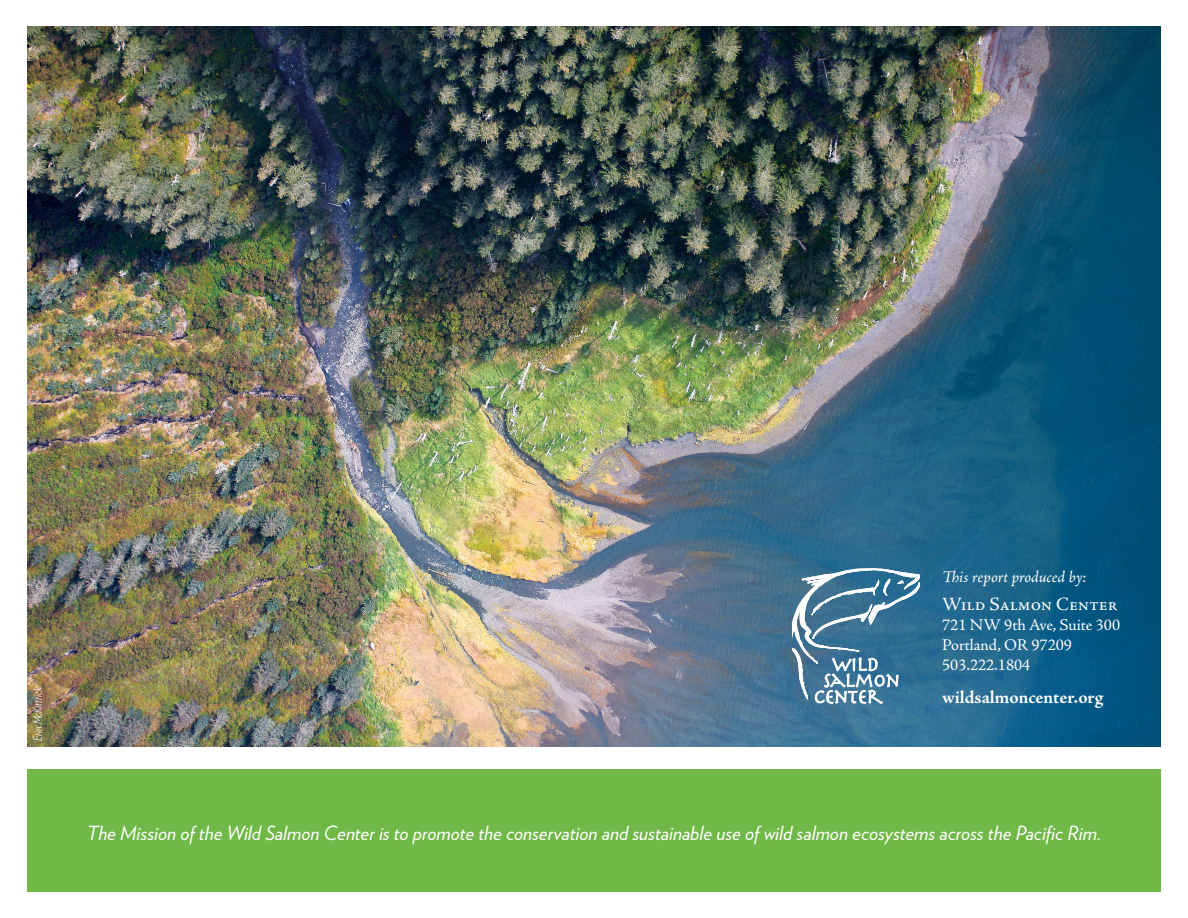
<style>
.page{position:relative;width:1188px;height:918px;background:#fff}
.page>*{position:absolute;margin:0;border:0;box-sizing:border-box;transform-origin:0 0}
.t1{font:italic 19.5px "Verlag";color:#fff}
.t2{font:700 18.75px "Adobe Jenson Pro";letter-spacing:-.005em;color:#fff}
.t3{font:18.75px "Adobe Jenson Pro";color:#fff}
.t4{font:16.5px/19.8px "Adobe Jenson Pro";color:#fff}
.t5{font:italic 16.5px "Adobe Jenson Pro";letter-spacing:-.005em;color:#fff}
.t6{font:italic 300 12px "Verlag Condensed";color:#fff}
</style>
<div class="page">
<img style="left:27px;top:26px;width:1134px;height:720px">
<div style="left:27px;top:770px;width:1134px;height:122px;background:#70b847"></div>
<svg style="left:793px;top:567px;width:128px;height:137px"></svg>
<p class="t6" style="left:29px;top:741px;width:55px;rotate:-90deg">Erin McKittrick</p>
<p class="t5" style="left:942px;top:568px;width:146px">This report produced by:</p>
<p class="t3" style="left:942px;top:594px;width:177px">Wild Salmon Center</p>
<p class="t4" style="left:942px;top:615px;width:179px">721 NW 9th Ave, Suite 300</p>
<p class="t4" style="left:942px;top:635px;width:131px">Portland, OR 97209<br>503.222.1804</p>
<p class="t2" style="left:942px;top:686px;width:163px">wildsalmoncenter.org</p>
<p class="t1" style="left:87px;top:818px;width:1016px">The Mission of the Wild Salmon Center is to promote the conservation and sustainable use of wild salmon ecosystems across the Pacific Rim.</p>
</div>
